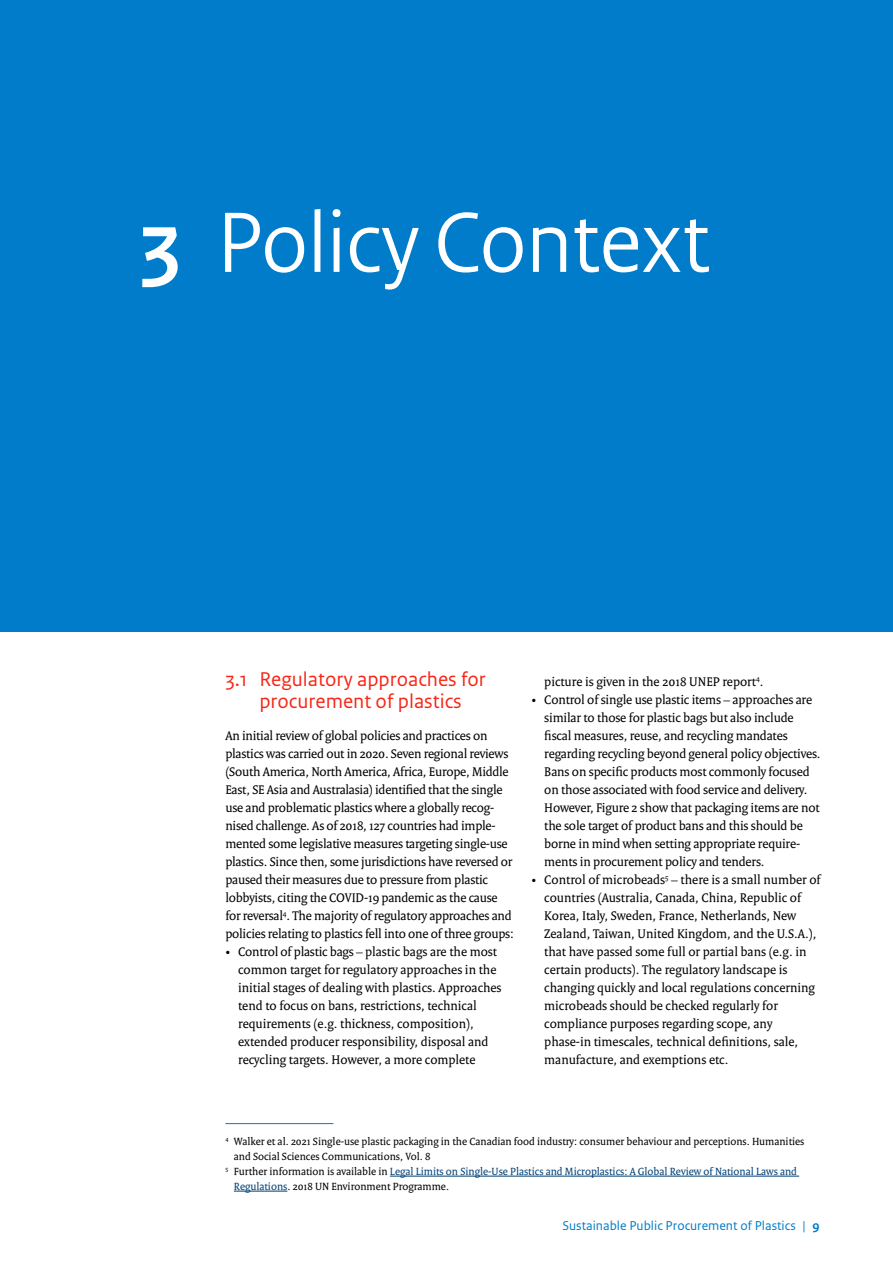
<style>
.page{position:relative;width:893px;height:1263px;background:#fff}
.page>*{position:absolute;margin:0;border:0;box-sizing:border-box;transform-origin:0 0}
.H2_03_RO_Kop{font:90px "Rijksoverheid Sans Heading";color:#fff}
.H3_04_RO_Paragraafko{font:21px/22.5px "Rijksoverheid Sans Text";color:#f72717;text-align:center}
.P_10_RO_Broodtekst_S{font:13.5px/18px "Rijksoverheid Serif";letter-spacing:-.01em;color:#000}
.t1{font:13.5px "Rijksoverheid Sans Text";color:#007ccb}
._14_RO_Voetnoot{font:11.25px/15px "Rijksoverheid Serif";color:#004075}
._14_RO_Voetnoot-2{font:11.25px/15px "Rijksoverheid Serif";color:#000}
.s1{font-weight:700}
.s2{color:#000}
</style>
<div class="page">
<div style="left:0;top:0;width:893px;height:631px;background:#007ccb"></div>
<hr style="left:225px;top:1123px;width:108px;height:1px;background:#007ccb">
<hr style="left:390px;top:1176px;width:409px;height:1px;background:#004075">
<hr style="left:234px;top:1191px;width:53px;height:1px;background:#004075">
<h2 class="H2_03_RO_Kop" style="left:140px;top:190px;width:571px"><span class="s1">3</span> Policy Context</h2>
<h3 class="H3_04_RO_Paragraafko" style="left:225px;top:668px;width:262px">3.1 Regulatory approaches for procurement of plastics</h3>
<p class="P_10_RO_Broodtekst_S" style="left:225px;top:726px;width:290px">An initial review of global policies and practices on plastics was carried out in 2020. Seven regional reviews (South America, North America, Africa, Europe, Middle East, SE Asia and Australasia) identified that the single use and problematic plastics where a globally recog&shy;nised challenge. As of 2018, 127 countries had imple&shy;mented some legislative measures targeting single-use plastics. Since then, some jurisdictions have reversed or paused their measures due to pressure from plastic lobbyists, citing the COVID-19 pandemic as the cause for reversal<sup>4</sup>. The majority of regulatory approaches and policies relating to plastics fell into one of three groups:</p>
<p class="P_10_RO_Broodtekst_S" style="left:238px;top:942px;width:265px;text-indent:-13px">• Control of plastic bags – plastic bags are the most common target for regulatory approaches in the initial stages of dealing with plastics. Approaches tend to focus on bans, restrictions, technical requirements (e.g. thickness, composition), extended producer responsibility, disposal and recycling targets. However, a more complete</p>
<p class="P_10_RO_Broodtekst_S" style="left:544px;top:672px;width:221px">picture is given in the 2018 UNEP report<sup>4</sup>.</p>
<p class="P_10_RO_Broodtekst_S" style="left:544px;top:690px;width:278px;text-indent:-13px">• Control of single use plastic items – approaches are similar to those for plastic bags but also include fiscal measures, reuse, and recycling mandates regarding recycling beyond general policy objectives.<br>Bans on specific products most commonly focused on those associated with food service and delivery.<br>However, Figure 2 show that packaging items are not the sole target of product bans and this should be borne in mind when setting appropriate require&shy;ments in procurement policy and tenders.</p>
<p class="P_10_RO_Broodtekst_S" style="left:544px;top:870px;width:278px;text-indent:-13px">• Control of microbeads<sup>5</sup> – there is a small number of countries (Australia, Canada, China, Republic of Korea, Italy, Sweden, France, Netherlands, New Zealand, Taiwan, United Kingdom, and the U.S.A.), that have passed some full or partial bans (e.g. in certain products). The regulatory landscape is changing quickly and local regulations concerning microbeads should be checked regularly for compliance purposes regarding scope, any phase-in timescales, technical definitions, sale, manufacture, and exemptions etc.</p>
<p class="_14_RO_Voetnoot-2" style="left:234px;top:1134px;width:572px;text-indent:-9px"><sup>4</sup> Walker et al. 2021 Single-use plastic packaging in the Canadian food industry: consumer behaviour and perceptions. Humanities and Social Sciences Communications, Vol. 8</p>
<p class="_14_RO_Voetnoot" style="left:234px;top:1164px;width:565px;text-indent:-9px"><sup>5</sup> <span class="s2">Further information is available in</span> Legal Limits on Single-Use Plastics and Microplastics: A Global Review of National Laws and<br>Regulations<span class="s2">. 2018 UN Environment Programme.</span></p>
<p class="t1" style="left:562px;top:1218px;width:259px">Sustainable Public Procurement of Plastics | <span class="s1">9</span></p>
</div>
